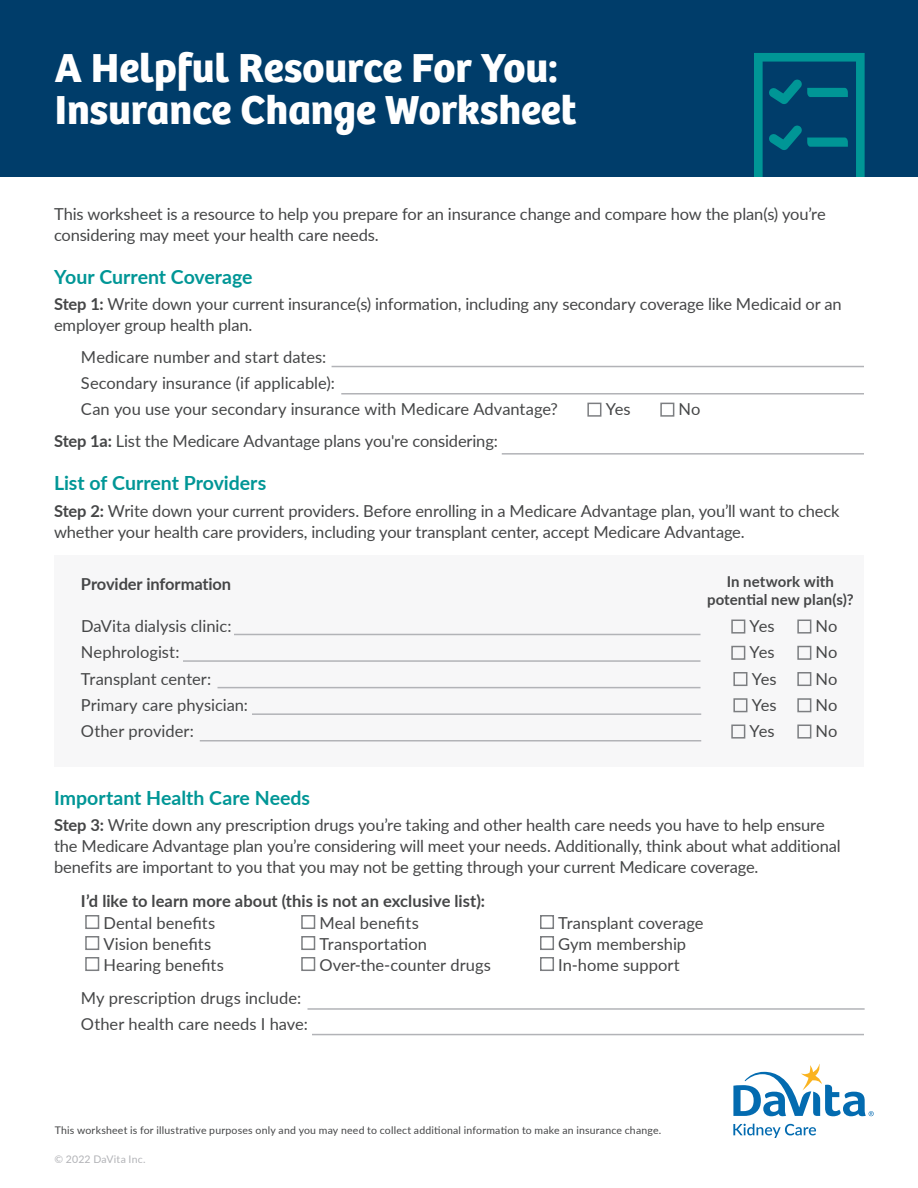
<style>
.page{position:relative;width:918px;height:1188px;background:#fff}
.page>*{position:absolute;margin:0;border:0;box-sizing:border-box;transform-origin:0 0}
.Headers{font:700 42px "Bree Davita";color:#fff}
.Headers-2{font:700 19.5px "Lato";color:#009696}
.Headers-3{font:16.5px/21px "Lato";letter-spacing:-.005em;color:#454647}
.Headers-4{font:700 16.5px/22.5px "Lato";color:#454647}
.body{font:700 15px/18px "Lato";letter-spacing:.01em;color:#454647;text-align:center}
.Headers-5{font:10.5px "Lato";letter-spacing:.02em;color:#454647}
.footnote{font:10.5px "Lato";letter-spacing:.02em;color:#b2b3b7}
.s1{font-weight:700}
.s2{font-weight:400}
</style>
<div class="page">
<div style="left:0;top:0;width:918px;height:177px;background:#003d6a"></div>
<svg style="left:754px;top:53px;width:111px;height:124px"></svg>
<div style="left:54px;top:555px;width:810px;height:212px;background:#f7f7f8"></div>
<div style="left:731px;top:620px;width:14px;height:14px;border:2px solid #7c7e81"></div>
<div style="left:797px;top:620px;width:14px;height:14px;border:2px solid #7c7e81"></div>
<div style="left:731px;top:646px;width:14px;height:14px;border:2px solid #7c7e81"></div>
<div style="left:797px;top:646px;width:14px;height:14px;border:2px solid #7c7e81"></div>
<div style="left:733px;top:672px;width:14px;height:14px;border:2px solid #7c7e81"></div>
<div style="left:797px;top:672px;width:14px;height:14px;border:2px solid #7c7e81"></div>
<div style="left:733px;top:698px;width:14px;height:14px;border:2px solid #7c7e81"></div>
<div style="left:797px;top:698px;width:14px;height:14px;border:2px solid #7c7e81"></div>
<div style="left:731px;top:725px;width:14px;height:14px;border:2px solid #7c7e81"></div>
<div style="left:797px;top:725px;width:14px;height:14px;border:2px solid #7c7e81"></div>
<hr style="left:234px;top:634px;width:466px;height:1px;background:#b2b3b7">
<hr style="left:183px;top:660px;width:517px;height:2px;background:#b2b3b7">
<hr style="left:218px;top:687px;width:482px;height:1px;background:#b2b3b7">
<hr style="left:252px;top:713px;width:449px;height:2px;background:#b2b3b7">
<hr style="left:200px;top:740px;width:501px;height:2px;background:#b2b3b7">
<div style="left:85px;top:915px;width:14px;height:14px;border:2px solid #7c7e81"></div>
<div style="left:301px;top:915px;width:14px;height:14px;border:2px solid #7c7e81"></div>
<div style="left:540px;top:915px;width:14px;height:14px;border:2px solid #7c7e81"></div>
<div style="left:85px;top:936px;width:14px;height:14px;border:2px solid #7c7e81"></div>
<div style="left:301px;top:936px;width:14px;height:14px;border:2px solid #7c7e81"></div>
<div style="left:540px;top:936px;width:14px;height:14px;border:2px solid #7c7e81"></div>
<div style="left:85px;top:957px;width:14px;height:14px;border:2px solid #7c7e81"></div>
<div style="left:301px;top:957px;width:14px;height:14px;border:2px solid #7c7e81"></div>
<div style="left:540px;top:957px;width:14px;height:14px;border:2px solid #7c7e81"></div>
<hr style="left:308px;top:1008px;width:557px;height:2px;background:#b2b3b7">
<hr style="left:312px;top:1034px;width:552px;height:1px;background:#b2b3b7">
<hr style="left:332px;top:366px;width:532px;height:1px;background:#b2b3b7">
<hr style="left:341px;top:393px;width:523px;height:2px;background:#b2b3b7">
<hr style="left:502px;top:453px;width:362px;height:2px;background:#b2b3b7">
<div style="left:587px;top:403px;width:14px;height:14px;border:2px solid #7c7e81"></div>
<div style="left:660px;top:403px;width:14px;height:14px;border:2px solid #7c7e81"></div>
<svg style="left:733px;top:1124px;width:83px;height:14px"></svg>
<svg style="left:733px;top:1064px;width:141px;height:52px"></svg>
<p class="Headers" style="left:55px;top:42px;width:505px">A Helpful Resource For You:</p>
<p class="Headers" style="left:55px;top:84px;width:523px">Insurance Change Worksheet</p>
<p class="Headers-3" style="left:54px;top:202px;width:773px">This worksheet is a resource to help you prepare for an insurance change and compare how the plan(s) you’re considering may meet your health care needs.</p>
<p class="Headers-2" style="left:54px;top:262px;width:200px">Your Current Coverage</p>
<p class="Headers-3" style="left:54px;top:293px;width:789px"><span class="s1">Step 1:</span> Write down your current insurance(s) information, including any secondary coverage like Medicaid or an employer group health plan.</p>
<p class="Headers-3" style="left:81px;top:345px;width:247px">Medicare number and start dates:</p>
<p class="Headers-3" style="left:81px;top:372px;width:256px">Secondary insurance (if applicable):</p>
<p class="Headers-3" style="left:81px;top:398px;width:478px">Can you use your secondary insurance with Medicare Advantage?</p>
<p class="Headers-3" style="left:606px;top:398px;width:27px">Yes</p>
<p class="Headers-3" style="left:679px;top:398px;width:23px">No</p>
<p class="Headers-3" style="left:54px;top:429px;width:446px"><span class="s1">Step 1a:</span> List the Medicare Advantage plans you're considering:</p>
<p class="Headers-2" style="left:54px;top:469px;width:214px">List of Current Providers</p>
<p class="Headers-3" style="left:54px;top:499px;width:787px"><span class="s1">Step 2:</span> Write down your current providers. Before enrolling in a Medicare Advantage plan, you’ll want to check whether your health care providers, including your transplant center, accept Medicare Advantage.</p>
<p class="Headers-4" style="left:81px;top:572px;width:152px">Provider information</p>
<p class="Headers-3" style="left:81px;top:615px;width:152px">DaVita dialysis clinic:</p>
<p class="Headers-3" style="left:750px;top:615px;width:27px">Yes</p>
<p class="Headers-3" style="left:816px;top:615px;width:23px">No</p>
<p class="Headers-3" style="left:81px;top:641px;width:100px">Nephrologist:</p>
<p class="Headers-3" style="left:750px;top:641px;width:27px">Yes</p>
<p class="Headers-3" style="left:816px;top:641px;width:23px">No</p>
<p class="Headers-3" style="left:81px;top:667px;width:132px">Transplant center:</p>
<p class="Headers-3" style="left:752px;top:667px;width:27px">Yes</p>
<p class="Headers-3" style="left:816px;top:667px;width:23px">No</p>
<p class="Headers-3" style="left:81px;top:694px;width:169px">Primary care physician:</p>
<p class="Headers-3" style="left:752px;top:694px;width:27px">Yes</p>
<p class="Headers-3" style="left:816px;top:694px;width:23px">No</p>
<p class="Headers-3" style="left:81px;top:720px;width:114px">Other provider:</p>
<p class="Headers-3" style="left:750px;top:720px;width:27px">Yes</p>
<p class="Headers-3" style="left:816px;top:720px;width:23px">No</p>
<p class="body" style="left:707px;top:572px;width:148px">In network with potential new plan(s)?</p>
<p class="Headers-2" style="left:54px;top:783px;width:258px">Important Health Care Needs</p>
<p class="Headers-3" style="left:54px;top:814px;width:788px"><span class="s1">Step 3:</span> Write down any prescription drugs you’re taking and other health care needs you have to help ensure the Medicare Advantage plan you’re considering will meet your needs. Additionally, think about what additional benefits are important to you that you may not be getting through your current Medicare coverage.</p>
<p class="Headers-4" style="left:103px;top:889px;width:383px;text-indent:-22px">I’d like to learn more about (this is not an exclusive list):<br><span class="s2">Dental benefits</span></p>
<p class="Headers-3" style="left:319px;top:912px;width:101px">Meal benefits</p>
<p class="Headers-3" style="left:558px;top:912px;width:147px">Transplant coverage</p>
<p class="Headers-3" style="left:103px;top:933px;width:109px">Vision benefits</p>
<p class="Headers-3" style="left:319px;top:933px;width:109px">Transportation</p>
<p class="Headers-3" style="left:558px;top:933px;width:129px">Gym membership</p>
<p class="Headers-3" style="left:103px;top:954px;width:122px">Hearing benefits</p>
<p class="Headers-3" style="left:319px;top:954px;width:173px">Over-the-counter drugs</p>
<p class="Headers-3" style="left:558px;top:954px;width:123px">In-home support</p>
<p class="Headers-3" style="left:81px;top:987px;width:222px">My prescription drugs include:</p>
<p class="Headers-3" style="left:81px;top:1013px;width:228px">Other health care needs I have:</p>
<p class="Headers-5" style="left:55px;top:1123px;width:608px">This worksheet is for illustrative purposes only and you may need to collect additional information to make an insurance change.</p>
<p class="footnote" style="left:54px;top:1152px;width:93px">© 2022 DaVita Inc.</p>
</div>
